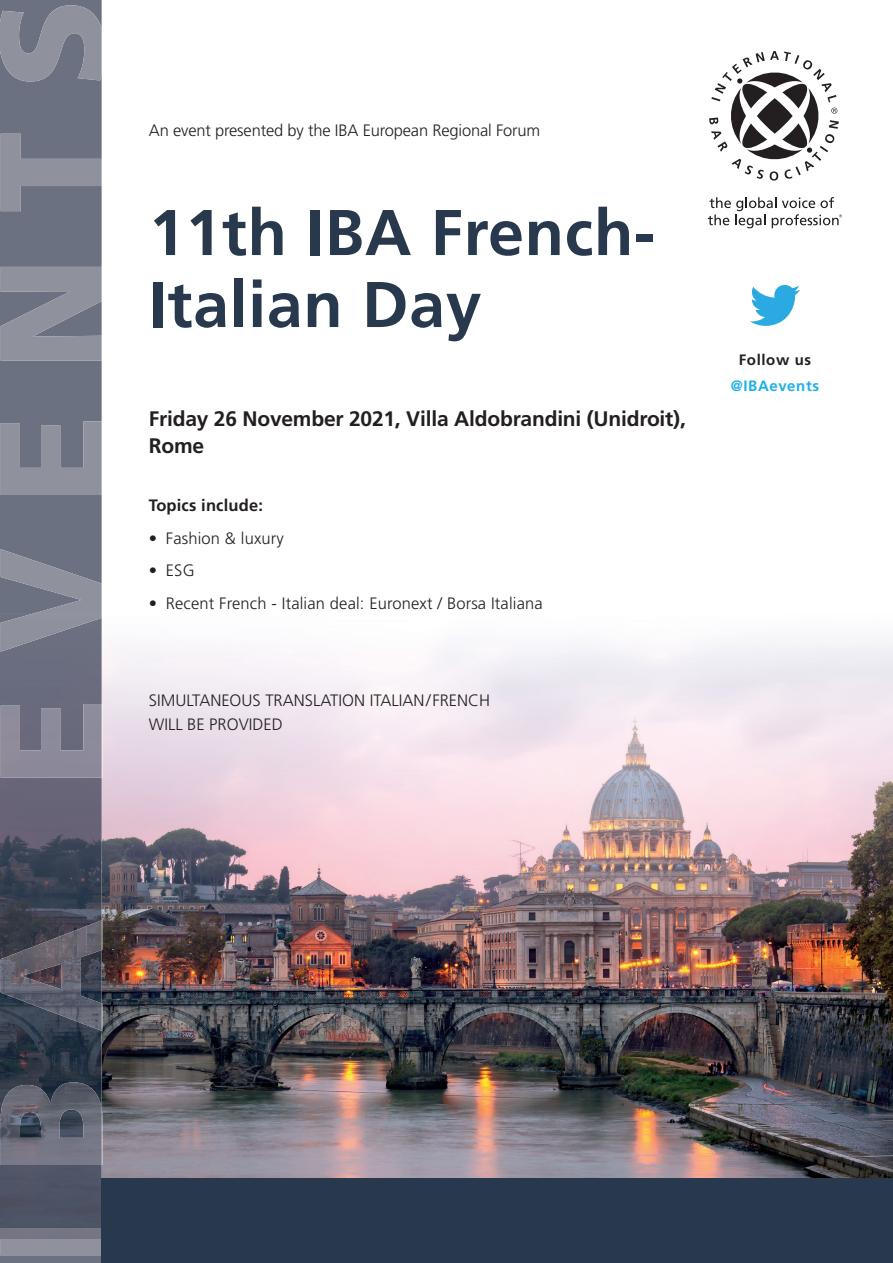
<style>
.page{position:relative;width:893px;height:1263px;background:#fff}
.page>*{position:absolute;margin:0;border:0;box-sizing:border-box;transform-origin:0 0}
.t1{font:700 64.5px/72px "Frutiger";letter-spacing:.01em;color:#28394e}
.t2{font:700 21px/27px "Frutiger";letter-spacing:-.01em;color:#231f20}
.t3{font:300 16.5px/24px "Frutiger";color:#231f20}
.t4{font:700 16.5px "Frutiger";letter-spacing:.01em;color:#231f20}
.t5{font:700 15px "Frutiger";letter-spacing:.04em;color:#1fb0e6}
.t6{font:700 15px "Frutiger";letter-spacing:.04em;color:#231f20}
</style>
<div class="page">
<img style="left:102px;top:641px;width:791px;height:537px">
<svg style="left:0;top:0;width:102px;height:1263px;background:#505466"></svg>
<img style="left:20px;top:1015px;width:31px;height:70px">
<svg style="left:709px;top:51px;width:130px;height:130px"></svg>
<svg style="left:708px;top:197px;width:134px;height:31px"></svg>
<svg style="left:750px;top:285px;width:50px;height:41px"></svg>
<img style="left:102px;top:641px;width:1px;height:524px">
<svg style="left:0;top:5px;width:102px;height:609px;background:#7a7e8c"></svg>
<img style="left:1px;top:614px;width:101px;height:163px">
<img style="left:1px;top:920px;width:101px;height:95px">
<img style="left:51px;top:1014px;width:51px;height:151px">
<img style="left:1px;top:1085px;width:50px;height:80px">
<div style="left:1px;top:1238px;width:101px;height:17px;background:#8f919d"></div>
<img style="left:1px;top:1228px;width:101px;height:10px">
<div style="left:102px;top:1178px;width:791px;height:85px;background:#28394e"></div>
<p class="t3" style="left:149px;top:119px;width:393px">An event presented by the IBA European Regional Forum</p>
<h1 class="t1" style="left:149px;top:196px;width:508px">11th IBA French-<br>Italian Day</h1>
<p class="t2" style="left:149px;top:405px;width:538px">Friday 26 November 2021, Villa Aldobrandini (Unidroit),<br>Rome</p>
<p class="t4" style="left:149px;top:496px;width:116px">Topics include:</p>
<p class="t3" style="left:149px;top:526px;width:136px">• Fashion &amp; luxury</p>
<p class="t3" style="left:149px;top:559px;width:47px">• ESG</p>
<p class="t3" style="left:149px;top:591px;width:395px">• Recent French - Italian deal: Euronext / Borsa Italiana</p>
<p class="t3" style="left:149px;top:689px;width:343px">SIMULTANEOUS TRANSLATION ITALIAN/FRENCH<br>WILL BE PROVIDED</p>
<p class="t6" style="left:739px;top:351px;width:74px">Follow us</p>
<p class="t5" style="left:731px;top:377px;width:90px">@IBAevents</p>
</div>
